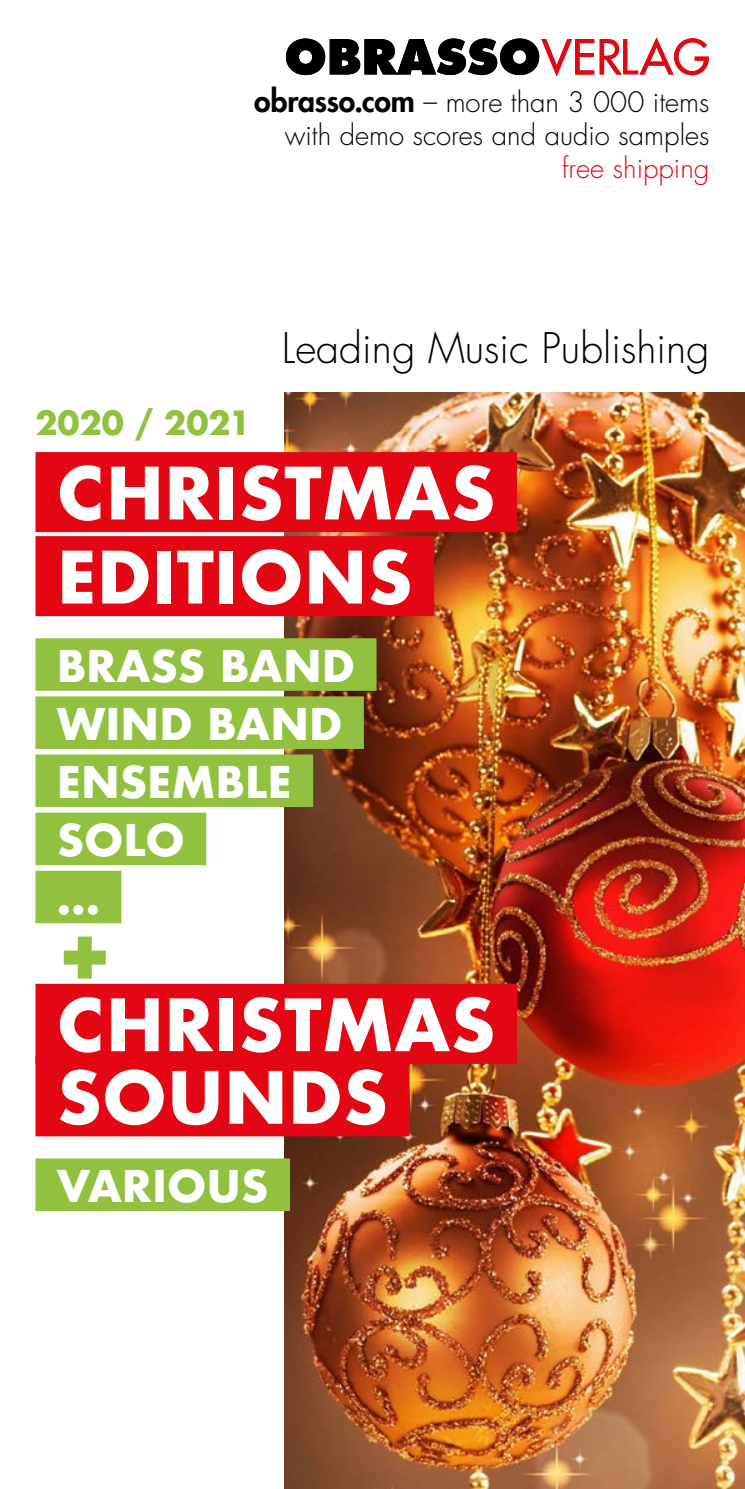
<style>
.page{position:relative;width:745px;height:1489px;background:#fff}
.page>*{position:absolute;margin:0;border:0;box-sizing:border-box;transform-origin:0 0}
.t1{font:700 70px/84px "Futura";color:#fff}
.t2{font:800 70px "Futura";color:#92c140}
.t3{font:700 42.5px/58px "Futura";color:#fff}
.t4{font:300 41px "Futura";color:#000}
.t5{font:700 32.5px "Futura";color:#92c140}
.t6{font:300 27.5px/33px "Futura";color:#000;text-align:right}
.t7{font:300 27.5px "Futura";color:#e30613}
.s1{font-weight:800;font-size:30px}
</style>
<div class="page">
<svg style="left:286px;top:38px;width:307px;height:38px"></svg>
<svg style="left:599px;top:38px;width:109px;height:37px"></svg>
<img style="left:284px;top:393px;width:460px;height:1095px">
<div style="left:35px;top:452px;width:481px;height:80px;background:#e30613"></div>
<div style="left:35px;top:536px;width:399px;height:80px;background:#e30613"></div>
<div style="left:35px;top:638px;width:341px;height:52px;background:#92c140"></div>
<div style="left:35px;top:696px;width:328px;height:53px;background:#92c140"></div>
<div style="left:35px;top:754px;width:278px;height:53px;background:#92c140"></div>
<div style="left:35px;top:812px;width:171px;height:53px;background:#92c140"></div>
<div style="left:35px;top:870px;width:86px;height:53px;background:#92c140"></div>
<div style="left:35px;top:983px;width:481px;height:80px;background:#e30613"></div>
<div style="left:35px;top:1056px;width:374px;height:80px;background:#e30613"></div>
<div style="left:35px;top:1158px;width:255px;height:52px;background:#92c140"></div>
<p class="t6" style="left:254px;top:86px;width:456px"><span class="s1">obrasso.com</span> – more than 3 000 items with demo scores and audio samples</p>
<p class="t7" style="left:561px;top:151px;width:149px">free shipping</p>
<h3 class="t4" style="left:282px;top:323px;width:429px">Leading Music Publishing</h3>
<p class="t5" style="left:35px;top:399px;width:217px">2020 / 2021</p>
<h1 class="t1" style="left:57px;top:451px;width:440px">CHRISTMAS<br>EDITIONS</h1>
<h2 class="t3" style="left:57px;top:636px;width:300px">BRASS BAND<br>WIND BAND<br>ENSEMBLE<br>SOLO<br>...</h2>
<h1 class="t2" style="left:57px;top:907px;width:57px">+</h1>
<h1 class="t1" style="left:57px;top:988px;width:440px;line-height:72.5px">CHRISTMAS<br>SOUNDS</h1>
<h2 class="t3" style="left:57px;top:1156px;width:213px">VARIOUS</h2>
</div>
